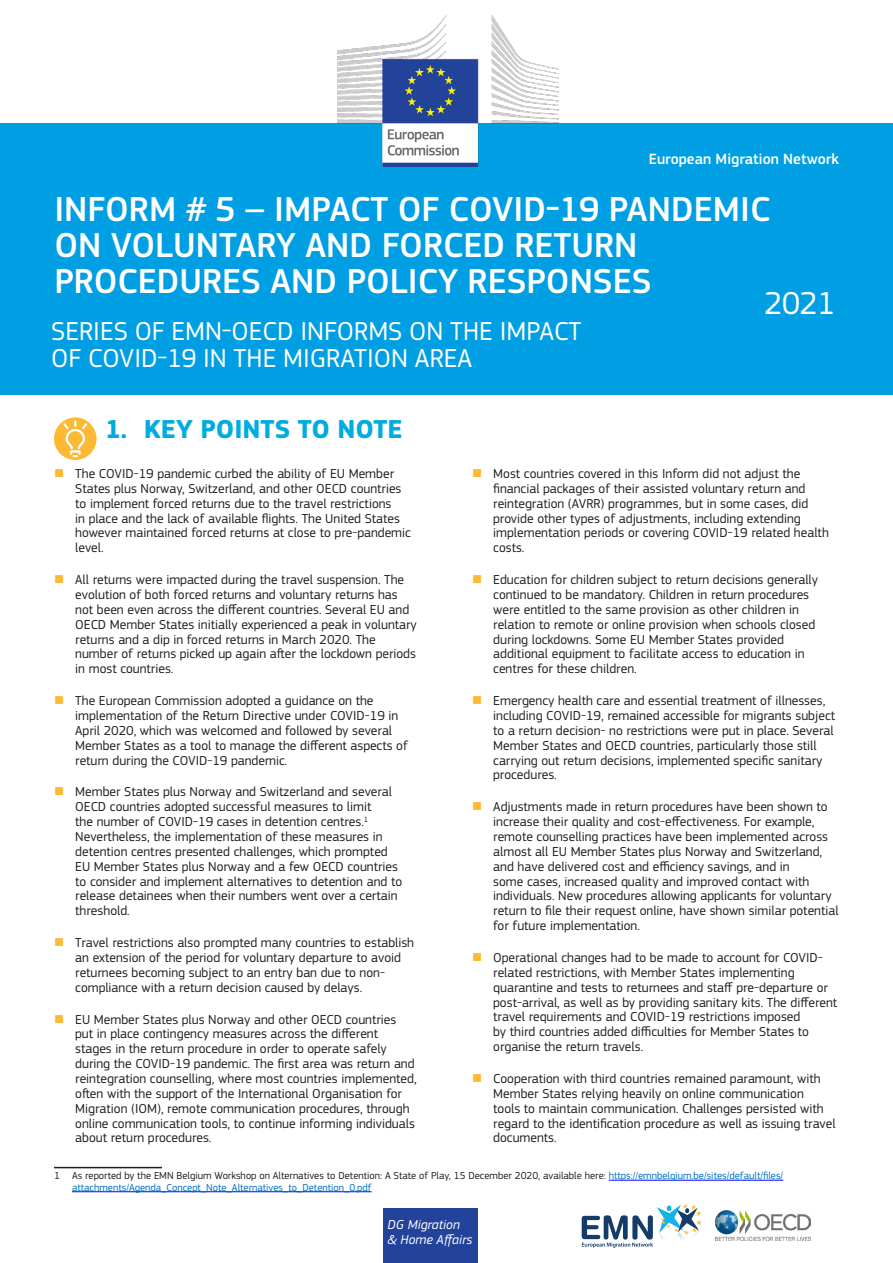
<style>
.page{position:relative;width:893px;height:1263px;background:#fff}
.page>*{position:absolute;margin:0;border:0;box-sizing:border-box;transform-origin:0 0}
.heading1{font:500 36px/36px "EC Square Sans Pro";color:#fff}
.heading1sub{font:33px "EC Square Sans Pro";color:#fff}
.EMN_Inform_and_Date{font:27px/27px "EC Square Sans Pro";color:#fff}
.t1{font:700 27px "EC Square Sans Pro";color:#00acde}
.EMN_top_right{font:500 15.45px "EC Square Sans Pro";color:#fff}
.t2{font:13.5px/14.9px "EC Square Sans Pro";color:#231f20}
.DG_Box{font:italic 13.5px/14.9px "EC Square Sans Pro";color:#fff}
.footnote___source{font:10.5px/11.6px "EC Square Sans Pro";color:#0070c0}
.s1{color:#fdb932}
.s2{color:#231f20}
</style>
<div class="page">
<div style="left:0;top:123px;width:893px;height:272px;background:#009fe3"></div>
<img style="left:337px;top:15px;width:222px;height:151px">
<hr style="left:54px;top:1167px;width:108px;height:1px;background:#231f20">
<hr style="left:609px;top:1180px;width:174px;height:1px;background:#00f">
<hr style="left:72px;top:1191px;width:300px;height:1px;background:#00f">
<svg style="left:54px;top:417px;width:43px;height:43px"></svg>
<svg style="left:61px;top:421px;width:28px;height:36px"></svg>
<div style="left:383px;top:1209px;width:95px;height:54px;background:#23439a"></div>
<svg style="left:582px;top:1204px;width:120px;height:44px"></svg>
<img style="left:715px;top:1211px;width:96px;height:29px">
<p class="EMN_top_right" style="left:649px;top:150px;width:192px">European Migration Network</p>
<p class="heading1" style="left:54px;top:192px;width:717px">INFORM # 5 – IMPACT OF COVID-19 PANDEMIC<br>ON VOLUNTARY AND FORCED RETURN<br>PROCEDURES AND POLICY RESPONSES</p>
<p class="heading1sub" style="left:764px;top:284px;width:73px">2021</p>
<p class="EMN_Inform_and_Date" style="left:51px;top:317px;width:532px">SERIES OF EMN-OECD INFORMS ON THE IMPACT<br>OF COVID-19 IN THE MIGRATION AREA</p>
<p class="t1" style="left:105px;top:413px;width:299px">1. KEY POINTS TO NOTE</p>
<p class="t2" style="left:75px;top:466px;width:337px;text-indent:-21px"><span class="s1">■</span> The COVID-19 pandemic curbed the ability of EU Member States plus Norway, Switzerland, and other OECD countries to implement forced returns due to the travel restrictions<br>in place and the lack of available flights. The United States however maintained forced returns at close to pre-pandemic level.</p>
<p class="t2" style="left:75px;top:572px;width:343px;text-indent:-21px"><span class="s1">■</span> All returns were impacted during the travel suspension. The evolution of both forced returns and voluntary returns has not been even across the different countries. Several EU and OECD Member States initially experienced a peak in voluntary returns and a dip in forced returns in March 2020. The number of returns picked up again after the lockdown periods in most countries.</p>
<p class="t2" style="left:75px;top:693px;width:334px;text-indent:-21px"><span class="s1">■</span> The European Commission adopted a guidance on the implementation of the Return Directive under COVID-19 in April 2020, which was welcomed and followed by several Member States as a tool to manage the different aspects of return during the COVID-19 pandemic.</p>
<p class="t2" style="left:75px;top:785px;width:328px;text-indent:-21px"><span class="s1">■</span> Member States plus Norway and Switzerland and several OECD countries adopted successful measures to limit<br>the number of COVID-19 cases in detention centres.<sup>1<br></sup>Nevertheless, the implementation of these measures in detention centres presented challenges, which prompted EU Member States plus Norway and a few OECD countries to consider and implement alternatives to detention and to release detainees when their numbers went over a certain threshold.</p>
<p class="t2" style="left:75px;top:935px;width:340px;text-indent:-21px"><span class="s1">■</span> Travel restrictions also prompted many countries to establish an extension of the period for voluntary departure to avoid returnees becoming subject to an entry ban due to non&shy;compliance with a return decision caused by delays.</p>
<p class="t2" style="left:75px;top:1012px;width:343px;text-indent:-21px"><span class="s1">■</span> EU Member States plus Norway and other OECD countries put in place contingency measures across the different stages in the return procedure in order to operate safely during the COVID-19 pandemic. The first area was return and reintegration counselling, where most countries implemented, often with the support of the International Organisation for Migration (IOM), remote communication procedures, through online communication tools, to continue informing individuals about return procedures.</p>
<p class="t2" style="left:493px;top:466px;width:337px;text-indent:-21px"><span class="s1">■</span> Most countries covered in this Inform did not adjust the financial packages of their assisted voluntary return and reintegration (AVRR) programmes, but in some cases, did provide other types of adjustments, including extending implementation periods or covering COVID-19 related health costs.</p>
<p class="t2" style="left:493px;top:572px;width:326px;text-indent:-21px"><span class="s1">■</span> Education for children subject to return decisions generally continued to be mandatory. Children in return procedures were entitled to the same provision as other children in relation to remote or online provision when schools closed during lockdowns. Some EU Member States provided additional equipment to facilitate access to education in centres for these children.</p>
<p class="t2" style="left:493px;top:693px;width:343px;text-indent:-21px"><span class="s1">■</span> Emergency health care and essential treatment of illnesses, including COVID-19, remained accessible for migrants subject to a return decision- no restrictions were put in place. Several Member States and OECD countries, particularly those still carrying out return decisions, implemented specific sanitary procedures.</p>
<p class="t2" style="left:493px;top:799px;width:347px;text-indent:-21px"><span class="s1">■</span> Adjustments made in return procedures have been shown to increase their quality and cost-effectiveness. For example, remote counselling practices have been implemented across almost all EU Member States plus Norway and Switzerland, and have delivered cost and efficiency savings, and in<br>some cases, increased quality and improved contact with individuals. New procedures allowing applicants for voluntary return to file their request online, have shown similar potential for future implementation.</p>
<p class="t2" style="left:493px;top:950px;width:345px;text-indent:-21px"><span class="s1">■</span> Operational changes had to be made to account for COVID&shy;related restrictions, with Member States implementing quarantine and tests to returnees and staff pre-departure or post-arrival, as well as by providing sanitary kits. The different travel requirements and COVID-19 restrictions imposed<br>by third countries added difficulties for Member States to organise the return travels.</p>
<p class="t2" style="left:493px;top:1071px;width:344px;text-indent:-21px"><span class="s1">■</span> Cooperation with third countries remained paramount, with Member States relying heavily on online communication<br>tools to maintain communication. Challenges persisted with regard to the identification procedure as well as issuing travel documents.</p>
<p class="footnote___source" style="left:72px;top:1170px;width:713px;text-indent:-18px"><span class="s2">1 As reported by the EMN Belgium Workshop on Alternatives to Detention: A State of Play, 15 December 2020, available here:</span> https://emnbelgium.be/sites/default/files/ attachments/Agenda_Concept_Note_Alternatives_to_Detention_0.pdf</p>
<p class="DG_Box" style="left:388px;top:1217px;width:86px">DG Migration &amp; Home Affairs</p>
</div>
